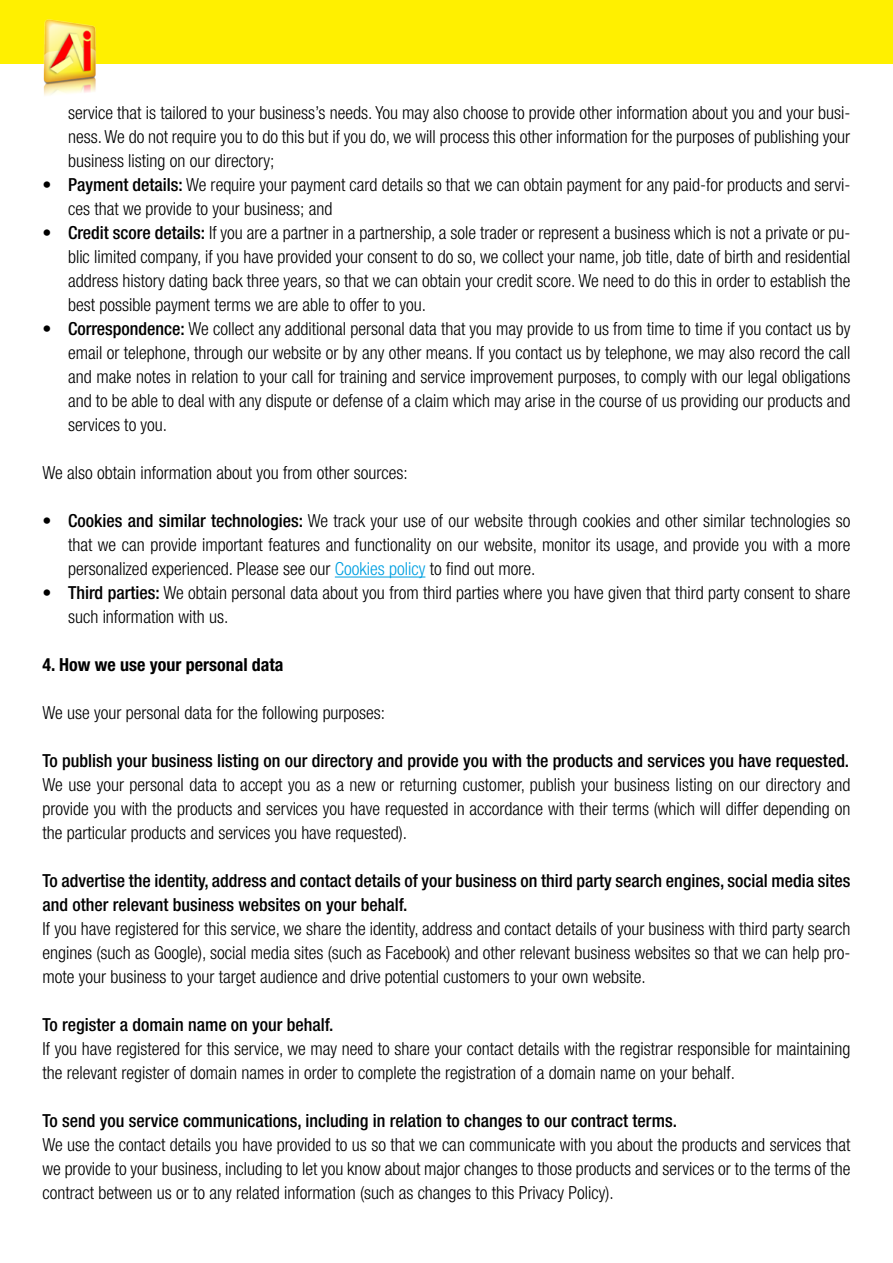
<style>
.page{position:relative;width:893px;height:1263px;background:#fff}
.page>*{position:absolute;margin:0;border:0;box-sizing:border-box;transform-origin:0 0}
.t1{font:300 condensed 18px/24px "Helvetica Neue LT Std";color:#000;text-align:justify}
.t2{font:500 condensed 18px/24px "Helvetica Neue LT Std";color:#000}
.t3{font:700 condensed 18px "Helvetica Neue LT Std";color:#000}
.s1{font-weight:500}
.s2{color:#00a0e1}
</style>
<div class="page">
<div style="left:0;top:0;width:893px;height:64px;background:#fff000"></div>
<img style="left:43px;top:19px;width:54px;height:77px">
<hr style="left:335px;top:577px;width:90px;height:1px;background:#00a0e1">
<p class="t1" style="left:68px;top:101px;width:784px">service that is tailored to your business’s needs. You may also choose to provide other information about you and your busi&shy;ness. We do not require you to do this but if you do, we will process this other information for the purposes of publishing your business listing on our directory;</p>
<p class="t1" style="left:68px;top:173px;width:784px;text-indent:-26px">• <span class="s1">Payment details:</span> We require your payment card details so that we can obtain payment for any paid-for products and servi&shy;ces that we provide to your business; and</p>
<p class="t1" style="left:68px;top:221px;width:784px;text-indent:-26px">• <span class="s1">Credit score details:</span> If you are a partner in a partnership, a sole trader or represent a business which is not a private or pu&shy;blic limited company, if you have provided your consent to do so, we collect your name, job title, date of birth and residential address history dating back three years, so that we can obtain your credit score. We need to do this in order to establish the best possible payment terms we are able to offer to you.</p>
<p class="t1" style="left:68px;top:317px;width:784px;text-indent:-26px">• <span class="s1">Correspondence:</span> We collect any additional personal data that you may provide to us from time to time if you contact us by email or telephone, through our website or by any other means. If you contact us by telephone, we may also record the call and make notes in relation to your call for training and service improvement purposes, to comply with our legal obligations and to be able to deal with any dispute or defense of a claim which may arise in the course of us providing our products and services to you.</p>
<p class="t1" style="left:43px;top:461px;width:367px">We also obtain information about you from other sources:</p>
<p class="t1" style="left:68px;top:509px;width:784px;text-indent:-26px">• <span class="s1">Cookies and similar technologies:</span> We track your use of our website through cookies and other similar technologies so that we can provide important features and functionality on our website, monitor its usage, and provide you with a more personalized experienced. Please see our <span class="s2">Cookies policy</span> to find out more.</p>
<p class="t1" style="left:68px;top:581px;width:784px;text-indent:-26px">• <span class="s1">Third parties:</span> We obtain personal data about you from third parties where you have given that third party consent to share such information with us.</p>
<p class="t3" style="left:43px;top:654px;width:243px">4. How we use your personal data</p>
<p class="t1" style="left:43px;top:700px;width:344px">We use your personal data for the following purposes:</p>
<p class="t2" style="left:43px;top:748px;width:808px">To publish your business listing on our directory and provide you with the products and services you have requested.</p>
<p class="t1" style="left:43px;top:772px;width:809px">We use your personal data to accept you as a new or returning customer, publish your business listing on our directory and provide you with the products and services you have requested in accordance with their terms (which will differ depending on the particular products and services you have requested).</p>
<p class="t2" style="left:43px;top:868px;width:809px">To advertise the identity, address and contact details of your business on third party search engines, social media sites and other relevant business websites on your behalf.</p>
<p class="t1" style="left:43px;top:916px;width:809px">If you have registered for this service, we share the identity, address and contact details of your business with third party search engines (such as Google), social media sites (such as Facebook) and other relevant business websites so that we can help pro&shy;mote your business to your target audience and drive potential customers to your own website.</p>
<p class="t2" style="left:43px;top:1012px;width:293px">To register a domain name on your behalf.</p>
<p class="t1" style="left:43px;top:1036px;width:809px">If you have registered for this service, we may need to share your contact details with the registrar responsible for maintaining the relevant register of domain names in order to complete the registration of a domain name on your behalf.</p>
<p class="t2" style="left:43px;top:1108px;width:636px">To send you service communications, including in relation to changes to our contract terms.</p>
<p class="t1" style="left:43px;top:1132px;width:809px">We use the contact details you have provided to us so that we can communicate with you about the products and services that we provide to your business, including to let you know about major changes to those products and services or to the terms of the contract between us or to any related information (such as changes to this Privacy Policy).</p>
</div>
